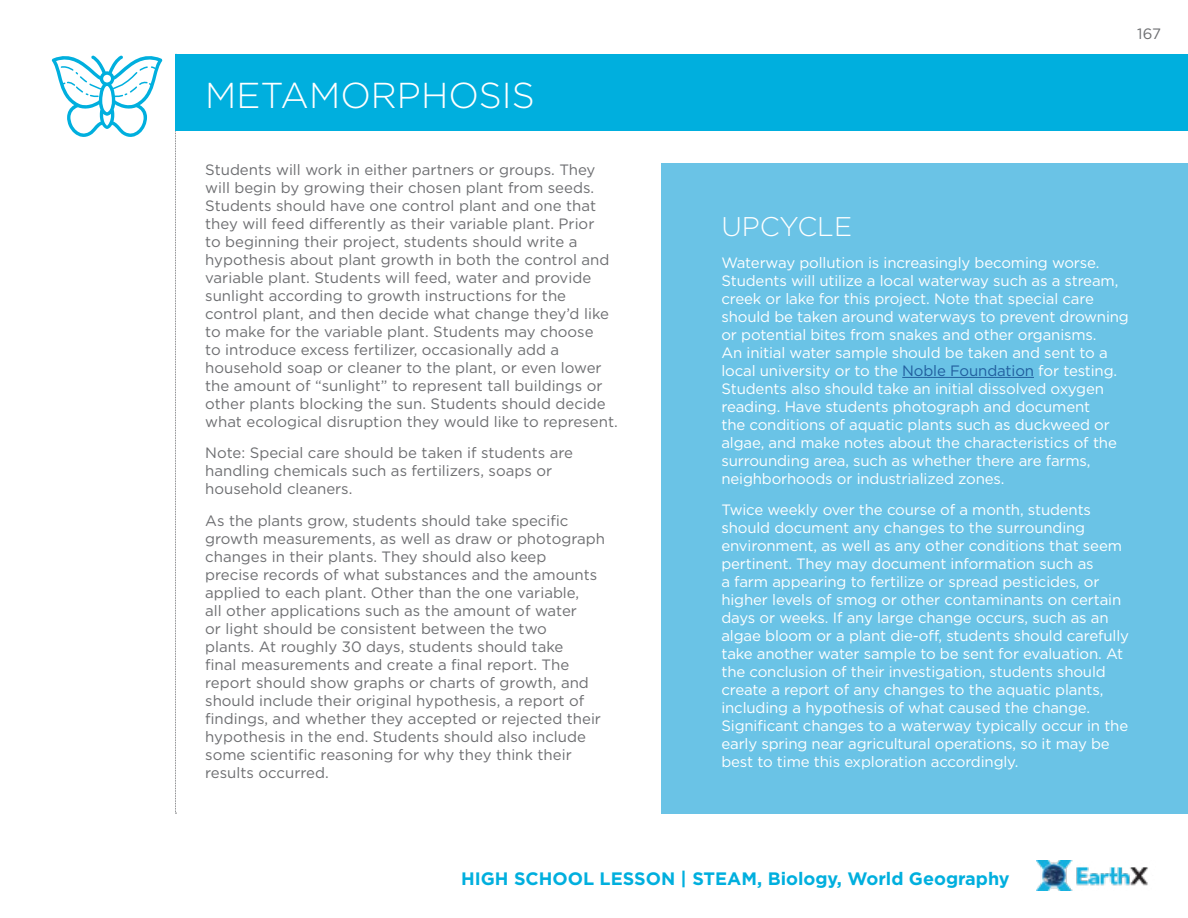
<style>
.page{position:relative;width:1188px;height:918px;background:#fff}
.page>*{position:absolute;margin:0;border:0;box-sizing:border-box;transform-origin:0 0}
.t1{font:300 36px "Gotham";color:#fff}
.t2{font:300 27px "Gotham";color:#fff}
.t3{font:700 18px "Gotham";color:#00afde}
.t4{font:15px/18px "Gotham";color:#6d6e71}
.t5{font:15px/18px "Gotham";letter-spacing:-.01em;color:#fff}
.s1{color:#215e9e}
</style>
<div class="page">
<img style="left:1037px;top:860px;width:111px;height:31px">
<svg style="left:175px;top:130px;width:2px;height:684px"></svg>
<div style="left:175px;top:54px;width:1013px;height:76px;background:#00afde"></div>
<svg style="left:52px;top:55px;width:110px;height:82px"></svg>
<div style="left:662px;top:163px;width:526px;height:650px;background:#6ac3e6"></div>
<hr style="left:902px;top:377px;width:132px;height:1px;background:#215e9e">
<h1 class="t1" style="left:205px;top:72px;width:331px">METAMORPHOSIS</h1>
<p class="t4" style="left:205px;top:160px;width:414px">Students will work in either partners or groups. They will begin by growing their chosen plant from seeds.<br>Students should have one control plant and one that they will feed differently as their variable plant. Prior<br>to beginning their project, students should write a hypothesis about plant growth in both the control and variable plant. Students will feed, water and provide sunlight according to growth instructions for the control plant, and then decide what change they’d like to make for the variable plant. Students may choose<br>to introduce excess fertilizer, occasionally add a household soap or cleaner to the plant, or even lower the amount of “sunlight” to represent tall buildings or other plants blocking the sun. Students should decide what ecological disruption they would like to represent.</p>
<p class="t4" style="left:205px;top:444px;width:369px">Note: Special care should be taken if students are handling chemicals such as fertilizers, soaps or household cleaners.</p>
<p class="t4" style="left:205px;top:511px;width:401px">As the plants grow, students should take specific growth measurements, as well as draw or photograph changes in their plants. They should also keep<br>precise records of what substances and the amounts applied to each plant. Other than the one variable,<br>all other applications such as the amount of water<br>or light should be consistent between the two<br>plants. At roughly 30 days, students should take<br>final measurements and create a final report. The report should show graphs or charts of growth, and should include their original hypothesis, a report of findings, and whether they accepted or rejected their hypothesis in the end. Students should also include some scientific reasoning for why they think their results occurred.</p>
<p class="t4" style="left:1137px;top:24px;width:25px">167</p>
<h2 class="t2" style="left:721px;top:210px;width:132px">UPCYCLE</h2>
<p class="t5" style="left:721px;top:253px;width:409px">Waterway pollution is increasingly becoming worse.<br>Students will utilize a local waterway such as a stream, creek or lake for this project. Note that special care should be taken around waterways to prevent drowning or potential bites from snakes and other organisms.<br>An initial water sample should be taken and sent to a local university or to the <span class="s1">Noble Foundation</span> for testing.<br>Students also should take an initial dissolved oxygen reading. Have students photograph and document<br>the conditions of aquatic plants such as duckweed or algae, and make notes about the characteristics of the surrounding area, such as whether there are farms, neighborhoods or industrialized zones.</p>
<p class="t5" style="left:721px;top:501px;width:409px">Twice weekly over the course of a month, students should document any changes to the surrounding environment, as well as any other conditions that seem pertinent. They may document information such as<br>a farm appearing to fertilize or spread pesticides, or higher levels of smog or other contaminants on certain days or weeks. If any large change occurs, such as an algae bloom or a plant die-off, students should carefully take another water sample to be sent for evaluation. At the conclusion of their investigation, students should create a report of any changes to the aquatic plants, including a hypothesis of what caused the change.<br>Significant changes to a waterway typically occur in the early spring near agricultural operations, so it may be best to time this exploration accordingly.</p>
<p class="t3" style="left:461px;top:866px;width:550px">HIGH SCHOOL LESSON | STEAM, Biology, World Geography</p>
</div>
